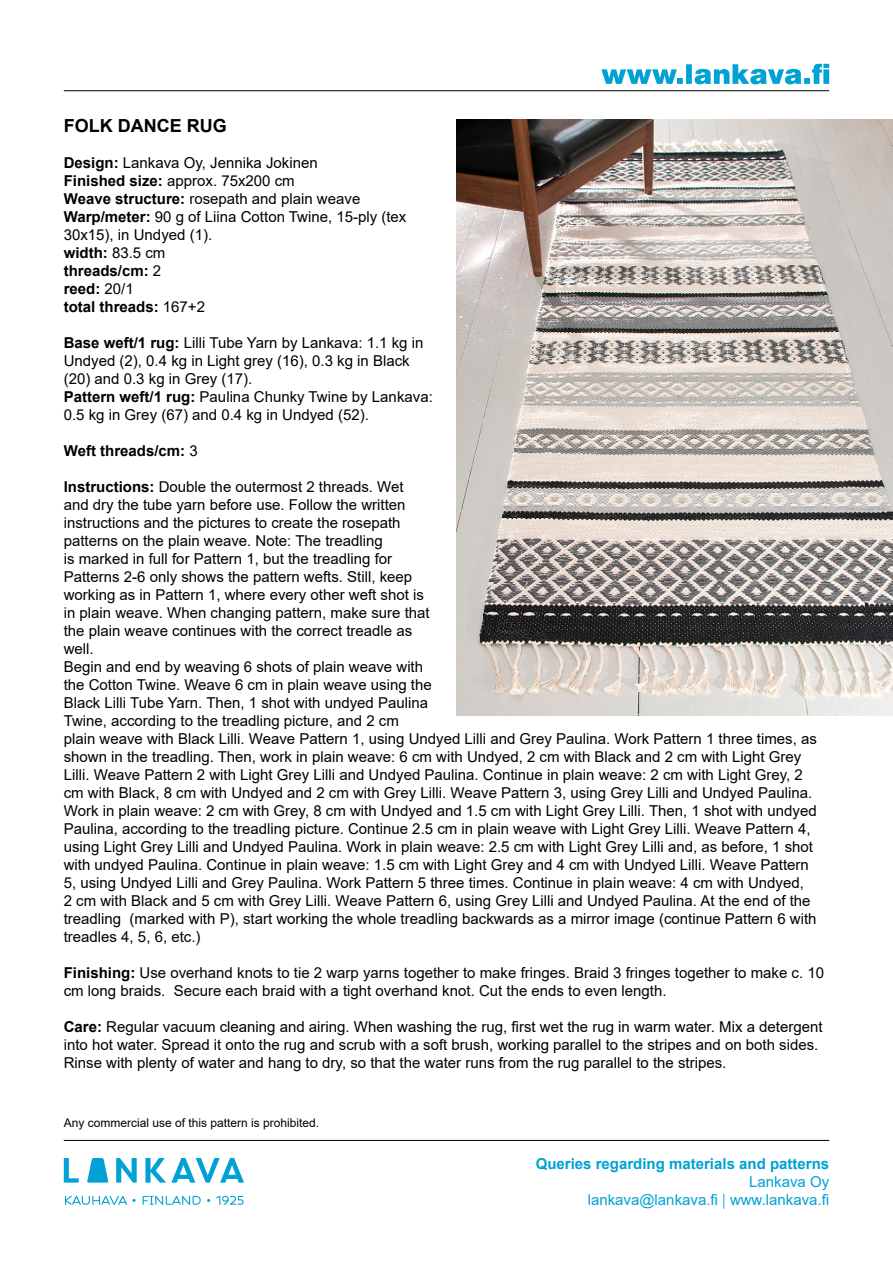
<style>
.page{position:relative;width:893px;height:1263px;background:#fff}
.page>*{position:absolute;margin:0;border:0;box-sizing:border-box;transform-origin:0 0}
.t1{font:700 18px "Arial";color:#000}
.t2{font:15px/18px "Arial";color:#000}
.t3{font:700 15px "Arial";color:#000}
.t4{font:700 15px/18px "Arial";color:#00a1d4;text-align:right}
.t5{font:15px "Arial";color:#00a1d4}
.t6{font:12px "Arial";color:#000}
.s1{font-weight:700}
.s2{font-weight:400}
.s3{font-family:"Source Sans Pro"}
</style>
<div class="page">
<svg style="left:64px;top:1158px;width:15px;height:24px"></svg>
<svg style="left:87px;top:1158px;width:21px;height:24px"></svg>
<svg style="left:116px;top:1158px;width:21px;height:24px"></svg>
<svg style="left:145px;top:1158px;width:99px;height:24px"></svg>
<svg style="left:65px;top:1196px;width:71px;height:9px"></svg>
<svg style="left:143px;top:1196px;width:58px;height:9px"></svg>
<svg style="left:216px;top:1196px;width:28px;height:9px"></svg>
<hr style="left:64px;top:90px;width:765px;height:1px;background:#000">
<hr style="left:64px;top:1140px;width:765px;height:1px;background:#000">
<svg style="left:601px;top:64px;width:228px;height:20px"></svg>
<img style="left:457px;top:119px;width:436px;height:596px">
<p class="t1" style="left:64px;top:113px;width:164px">FOLK DANCE RUG</p>
<p class="t2" style="left:64px;top:154px;width:255px"><span class="s1">Design:</span> Lankava Oy, Jennika Jokinen</p>
<p class="t2" style="left:64px;top:172px;width:232px"><span class="s1">Finished size:</span> approx. 75x200 cm</p>
<p class="t2" style="left:64px;top:190px;width:298px"><span class="s1">Weave structure:</span> rosepath and plain weave</p>
<p class="t2" style="left:64px;top:208px;width:344px"><span class="s1">Warp/meter:</span> 90 g of Liina Cotton Twine, 15-ply (tex<br>30x15), in Undyed (1).</p>
<p class="t3" style="left:64px;top:242px;width:103px">width: <span class="s2">83.5 cm</span></p>
<p class="t3" style="left:64px;top:260px;width:99px">threads/cm: <span class="s2">2</span></p>
<p class="t3" style="left:64px;top:278px;width:72px">reed: <span class="s2">20/1</span></p>
<p class="t3" style="left:64px;top:296px;width:143px">total threads: <span class="s2">167+2</span></p>
<p class="t2" style="left:64px;top:334px;width:361px"><span class="s1">Base weft/1 rug:</span> Lilli Tube Yarn by Lankava: 1.1 kg in<br>Undyed (2), 0.4 kg in Light grey (16), 0.3 kg in Black (20) and 0.3 kg in Grey (17).</p>
<p class="t2" style="left:64px;top:388px;width:371px"><span class="s1">Pattern weft/1 rug:</span> Paulina Chunky Twine by Lankava:<br>0.5 kg in Grey (67) and 0.4 kg in Undyed (52).</p>
<p class="t3" style="left:64px;top:440px;width:135px">Weft threads/cm: <span class="s2">3</span></p>
<p class="t2" style="left:64px;top:478px;width:368px"><span class="s1">Instructions:</span> Double the outermost 2 threads. Wet and dry the tube yarn before use. Follow the written instructions and the pictures to create the rosepath patterns on the plain weave. Note: The treadling<br>is marked in full for Pattern 1, but the treadling for Patterns 2-6 only shows the pattern wefts. Still, keep working as in Pattern 1, where every other weft shot is in plain weave. When changing pattern, make sure that the plain weave continues with the correct treadle as well.</p>
<p class="t2" style="left:64px;top:658px;width:755px">Begin and end by weaving 6 shots of plain weave with<br>the Cotton Twine. Weave 6 cm in plain weave using the<br>Black Lilli Tube Yarn. Then, 1 shot with undyed Paulina<br>Twine, according to the treadling picture, and 2 cm<br>plain weave with Black Lilli. Weave Pattern 1, using Undyed Lilli and Grey Paulina. Work Pattern 1 three times, as shown in the treadling. Then, work in plain weave: 6 cm with Undyed, 2 cm with Black and 2 cm with Light Grey Lilli. Weave Pattern 2 with Light Grey Lilli and Undyed Paulina. Continue in plain weave: 2 cm with Light Grey, 2 cm with Black, 8 cm with Undyed and 2 cm with Grey Lilli. Weave Pattern 3, using Grey Lilli and Undyed Paulina.<br>Work in plain weave: 2 cm with Grey, 8 cm with Undyed and 1.5 cm with Light Grey Lilli. Then, 1 shot with undyed Paulina, according to the treadling picture. Continue 2.5 cm in plain weave with Light Grey Lilli. Weave Pattern 4, using Light Grey Lilli and Undyed Paulina. Work in plain weave: 2.5 cm with Light Grey Lilli and, as before, 1 shot with undyed Paulina. Continue in plain weave: 1.5 cm with Light Grey and 4 cm with Undyed Lilli. Weave Pattern 5, using Undyed Lilli and Grey Paulina. Work Pattern 5 three times. Continue in plain weave: 4 cm with Undyed,<br>2 cm with Black and 5 cm with Grey Lilli. Weave Pattern 6, using Grey Lilli and Undyed Paulina. At the end of the treadling (marked with P), start working the whole treadling backwards as a mirror image (continue Pattern 6 with treadles 4, 5, 6, etc.)</p>
<p class="t2" style="left:64px;top:964px;width:762px"><span class="s1">Finishing:</span> Use overhand knots to tie 2 warp yarns together to make fringes. Braid 3 fringes together to make c. 10 cm long braids. Secure each braid with a tight overhand knot. Cut the ends to even length.</p>
<p class="t2" style="left:64px;top:1018px;width:760px"><span class="s1">Care:</span> Regular vacuum cleaning and airing. When washing the rug, first wet the rug in warm water. Mix a detergent into hot water. Spread it onto the rug and scrub with a soft brush, working parallel to the stripes and on both sides.<br>Rinse with plenty of water and hang to dry, so that the water runs from the rug parallel to the stripes.</p>
<p class="t6" style="left:64px;top:1115px;width:257px">Any commercial use of this pattern is prohibited.</p>
<p class="t4" style="left:536px;top:1155px;width:295px">Queries regarding materials and patterns<br><span class="s2">Lankava Oy</span></p>
<p class="t5" style="left:588px;top:1189px;width:243px">lankava@lankava.fi <span class="s3">|</span> www.lankava.fi</p>
</div>
